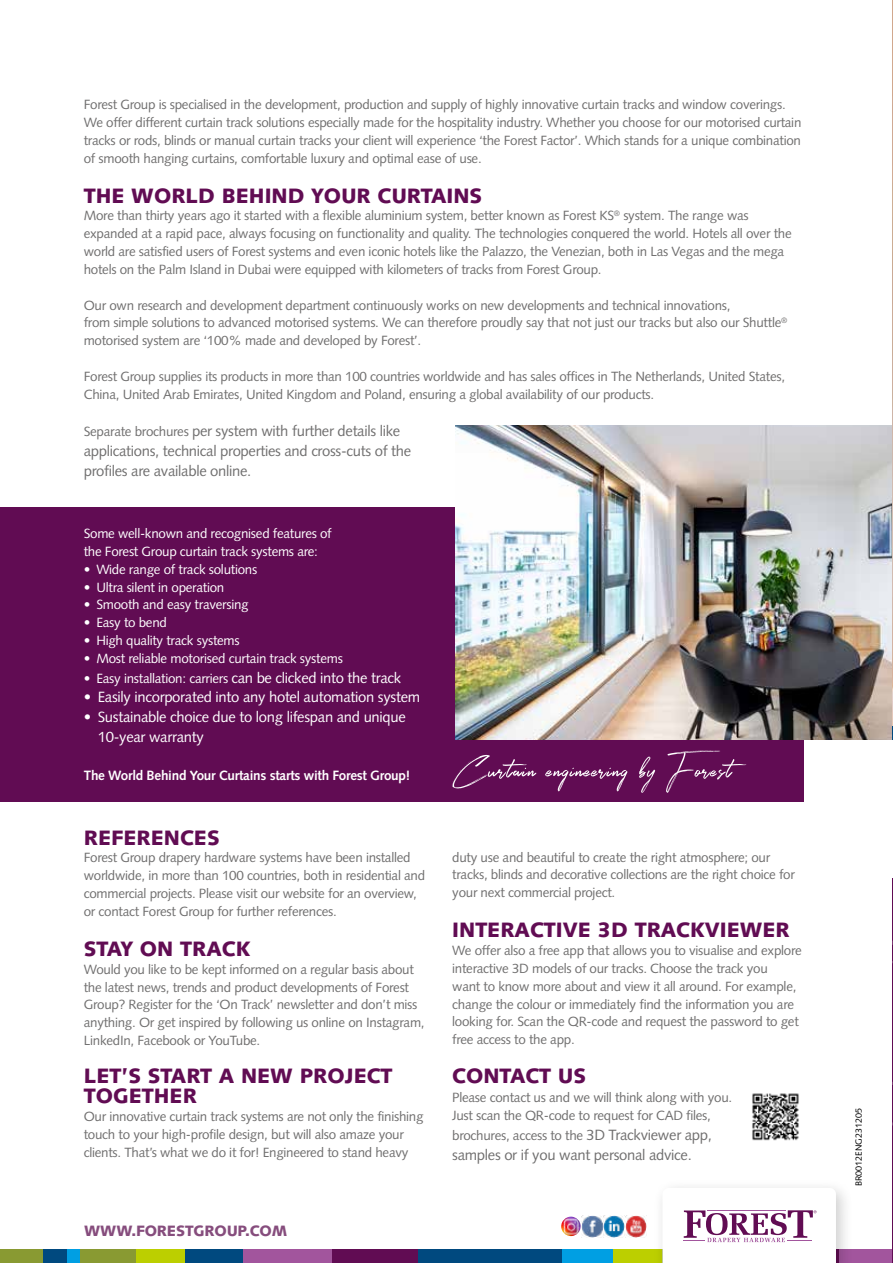
<style>
.page{position:relative;width:893px;height:1263px;background:#fff}
.page>*{position:absolute;margin:0;border:0;box-sizing:border-box;transform-origin:0 0}
.t1{font:900 20.85px/20.2px "Syntax";color:#610c53}
.t2{font:900 15px "Syntax";letter-spacing:-.01em;color:#864d7d}
.t3{font:14.85px/19.8px "Syntax";letter-spacing:-.02em;color:#706f6f}
.t4{font:14.85px/19.8px "Syntax";letter-spacing:-.02em;color:#fff}
.t5{font:700 13.5px "Syntax";letter-spacing:-.02em;color:#fff}
.t6{font:13.35px/17.9px "Syntax";letter-spacing:-.02em;color:#706f6f}
.t7{font:13.35px/17.9px "Syntax";letter-spacing:-.02em;color:#fff}
.t8{font:9px "Syntax";color:#000}
.s1{font-size:13.35px}
.s2{font-size:14.85px}
</style>
<div class="page">
<div style="left:0;top:508px;width:804px;height:294px;background:#610c53"></div>
<img style="left:456px;top:425px;width:436px;height:315px">
<img style="left:752px;top:1093px;width:47px;height:48px">
<div style="left:242px;top:1249px;width:90px;height:14px;background:#a2559d"></div>
<div style="left:835px;top:1249px;width:58px;height:14px;background:#a2559d"></div>
<div style="left:0;top:1249px;width:44px;height:14px;background:#899a32"></div>
<div style="left:67px;top:1249px;width:13px;height:14px;background:#009fe3"></div>
<div style="left:562px;top:1249px;width:52px;height:14px;background:#009fe3"></div>
<div style="left:185px;top:1249px;width:58px;height:14px;background:#00497f"></div>
<div style="left:417px;top:1249px;width:145px;height:14px;background:#00497f"></div>
<div style="left:44px;top:1249px;width:23px;height:14px;background:#00497f"></div>
<div style="left:332px;top:1249px;width:85px;height:14px;background:#610c53"></div>
<div style="left:80px;top:1249px;width:57px;height:14px;background:#899a32"></div>
<div style="left:137px;top:1249px;width:48px;height:14px;background:#bccf00"></div>
<div style="left:614px;top:1249px;width:48px;height:14px;background:#bccf00"></div>
<img style="left:582px;top:1216px;width:65px;height:21px">
<div style="left:653px;top:1178px;width:201px;height:85px;background:#000;opacity:.2"></div>
<svg style="left:662px;top:1188px;width:174px;height:75px"></svg>
<svg style="left:892px;top:878px;width:1px;height:385px"></svg>
<img style="left:892px;top:0;width:1px;height:727px">
<svg style="left:892px;top:727px;width:1px;height:13px"></svg>
<img style="left:561px;top:1216px;width:20px;height:20px;border-radius:10px">
<svg style="left:452px;top:750px;width:295px;height:43px"></svg>
<p class="t6" style="left:84px;top:96px;width:719px">Forest Group is specialised in the development, production and supply of highly innovative curtain tracks and window coverings.<br>We offer different curtain track solutions especially made for the hospitality industry. Whether you choose for our motorised curtain tracks or rods, blinds or manual curtain tracks your client will experience ‘the Forest Factor’. Which stands for a unique combination of smooth hanging curtains, comfortable luxury and optimal ease of use.</p>
<h1 class="t1" style="left:84px;top:185px;width:400px">THE WORLD BEHIND YOUR CURTAINS</h1>
<p class="t6" style="left:84px;top:207px;width:709px">More than thirty years ago it started with a flexible aluminium system, better known as Forest KS<sup>®</sup> system. The range was expanded at a rapid pace, always focusing on functionality and quality. The technologies conquered the world. Hotels all over the world are satisfied users of Forest systems and even iconic hotels like the Palazzo, the Venezian, both in Las Vegas and the mega hotels on the Palm Island in Dubai were equipped with kilometers of tracks from Forest Group.</p>
<p class="t6" style="left:84px;top:296px;width:705px">Our own research and development department continuously works on new developments and technical innovations,<br>from simple solutions to advanced motorised systems. We can therefore proudly say that not just our tracks but also our Shuttle<sup>® </sup>motorised system are ‘100% made and developed by Forest’.</p>
<p class="t6" style="left:84px;top:367px;width:703px">Forest Group supplies its products in more than 100 countries worldwide and has sales offices in The Netherlands, United States,<br>China, United Arab Emirates, United Kingdom and Poland, ensuring a global availability of our products.</p>
<p class="t3" style="left:84px;top:421px;width:329px"><span class="s1">Separate brochures</span> per system with further details like applications, technical properties and cross-cuts of the profiles are available online.</p>
<p class="t7" style="left:84px;top:525px;width:249px">Some well-known and recognised features of the Forest Group curtain track systems are:</p>
<p class="t7" style="left:84px;top:560px;width:175px">• Wide range of track solutions</p>
<p class="t7" style="left:84px;top:578px;width:142px">• Ultra silent in operation</p>
<p class="t7" style="left:84px;top:596px;width:166px">• Smooth and easy traversing</p>
<p class="t7" style="left:84px;top:614px;width:85px">• Easy to bend</p>
<p class="t7" style="left:84px;top:631px;width:157px">• High quality track systems</p>
<p class="t7" style="left:84px;top:649px;width:261px">• Most reliable motorised curtain track systems</p>
<p class="t7" style="left:84px;top:669px;width:319px">• Easy installation: carriers <span class="s2">can be clicked into the track</span></p>
<p class="t4" style="left:84px;top:687px;width:338px">• Easily incorporated into any hotel automation system</p>
<p class="t4" style="left:98px;top:707px;width:310px;text-indent:-14px">• Sustainable choice due to long lifespan and unique<br>10-year warranty</p>
<p class="t5" style="left:84px;top:767px;width:328px">The World Behind Your Curtains starts with Forest Group!</p>
<h1 class="t1" style="left:84px;top:827px;width:137px">REFERENCES</h1>
<p class="t6" style="left:84px;top:849px;width:343px">Forest Group drapery hardware systems have been installed worldwide, in more than 100 countries, both in residential and commercial projects. Please visit our website for an overview, or contact Forest Group for further references.</p>
<h1 class="t1" style="left:84px;top:939px;width:168px">STAY ON TRACK</h1>
<p class="t6" style="left:84px;top:960px;width:342px">Would you like to be kept informed on a regular basis about the latest news, trends and product developments of Forest Group? Register for the ‘On Track’ newsletter and don’t miss anything. Or get inspired by following us online on Instagram, LinkedIn, Facebook or YouTube.</p>
<h1 class="t1" style="left:84px;top:1066px;width:310px">LET’S START A NEW PROJECT<br>TOGETHER</h1>
<p class="t6" style="left:84px;top:1108px;width:341px">Our innovative curtain track systems are not only the finishing touch to your high-profile design, but will also amaze your clients. That’s what we do it for! Engineered to stand heavy</p>
<p class="t2" style="left:84px;top:1222px;width:205px">WWW.FORESTGROUP.COM</p>
<p class="t6" style="left:452px;top:848px;width:344px">duty use and beautiful to create the right atmosphere; our tracks, blinds and decorative collections are the right choice for your next commercial project.</p>
<h1 class="t1" style="left:452px;top:920px;width:339px">INTERACTIVE 3D TRACKVIEWER</h1>
<p class="t6" style="left:452px;top:941px;width:351px">We offer also a free app that allows you to visualise and explore interactive 3D models of our tracks. Choose the track you<br>want to know more about and view it all around. For example, change the colour or immediately find the information you are looking for. Scan the QR-code and request the password to get free access to the app.</p>
<h1 class="t1" style="left:452px;top:1066px;width:135px">CONTACT US</h1>
<p class="t6" style="left:452px;top:1089px;width:281px">Please contact us and we will think along with you.<br>Just scan the QR-code to request for CAD files,</p>
<p class="t6" style="left:452px;top:1126px;width:261px">brochures, access to the <span class="s2">3D Trackviewer app,</span></p>
<p class="t3" style="left:452px;top:1144px;width:241px">samples or if you want personal advice.</p>
<p class="t8" style="left:853px;top:1186px;width:80px;rotate:-90deg">BR0012ENG231205</p>
</div>
